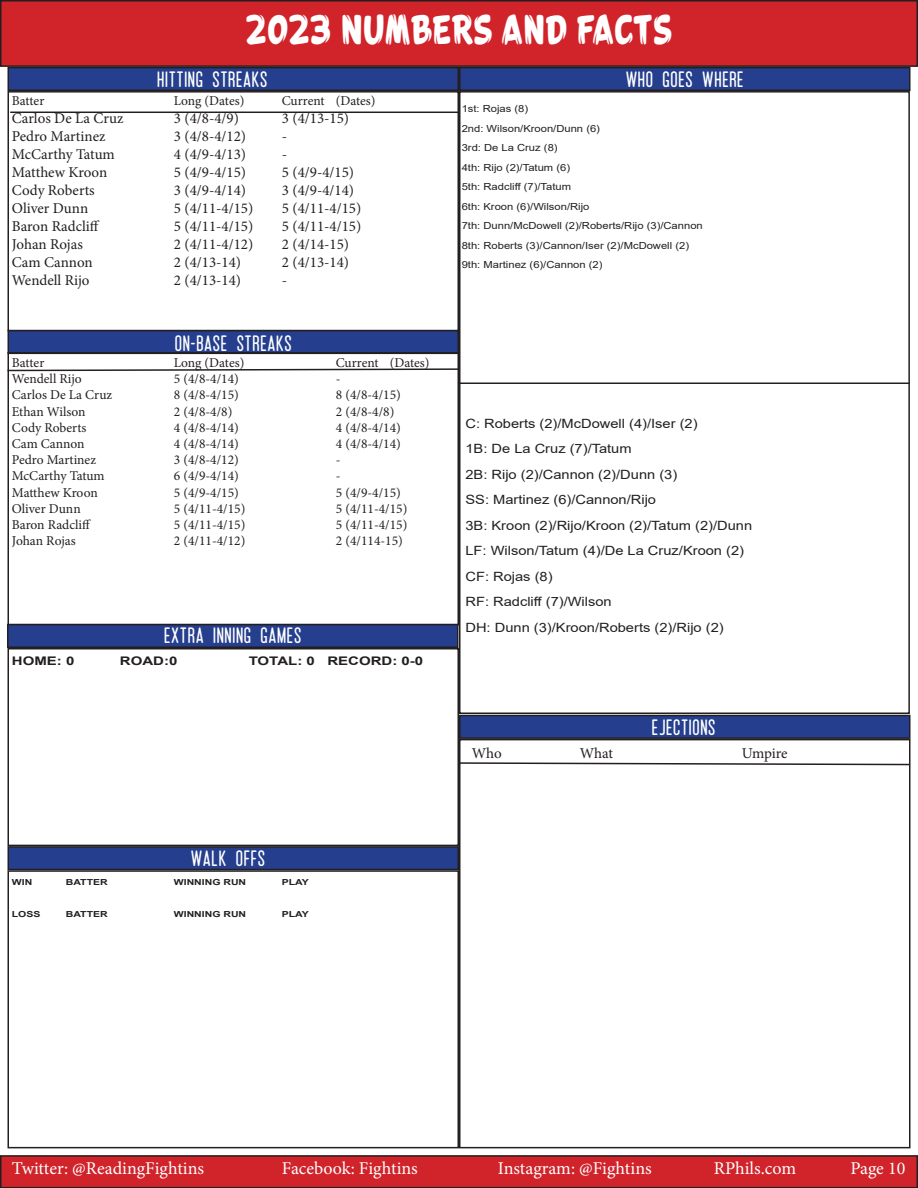
<style>
.page{position:relative;width:918px;height:1188px;background:#fff}
.page>*{position:absolute;margin:0;border:0;box-sizing:border-box;transform-origin:0 0}
.t1{font:700 36px "Reading";color:#fff}
.t2{font:19.5px "Reading Uniform";color:#fff}
.t3{font:18px "Minion Pro";color:#fff}
.t4{font:15px "Minion Pro";color:#231f20}
.t5{font:13.5px "Minion Pro";color:#231f20}
.t6{font:12.75px "Arial";color:#231f20;scale:1.15 1}
.t7{font:700 11.85px "Arial";color:#231f20;scale:1.27 1}
.t8{font:9.75px "Arial";color:#231f20;scale:1.15 1}
.t9{font:700 8.25px "Arial";color:#231f20;scale:1.27 1}
</style>
<div class="page">
<div style="left:1px;top:1px;width:916px;height:65px;background:#d1232a"></div>
<div style="left:0;top:0;width:918px;height:67px;border:2px solid #231f20"></div>
<div style="left:8px;top:68px;width:450px;height:22px;background:#253f8e"></div>
<div style="left:8px;top:67px;width:451px;height:24px;border:2px solid #231f20"></div>
<div style="left:8px;top:91px;width:451px;height:240px;border:2px solid #231f20"></div>
<div style="left:8px;top:331px;width:450px;height:22px;background:#253f8e"></div>
<div style="left:8px;top:330px;width:451px;height:24px;border:2px solid #231f20"></div>
<div style="left:8px;top:352px;width:451px;height:273px;border:2px solid #231f20"></div>
<svg style="left:7px;top:368px;width:452px;height:4px"></svg>
<div style="left:8px;top:625px;width:450px;height:22px;background:#253f8e"></div>
<div style="left:7px;top:624px;width:451px;height:24px;border:2px solid #231f20"></div>
<div style="left:8px;top:648px;width:451px;height:198px;border:2px solid #231f20"></div>
<div style="left:8px;top:847px;width:450px;height:23px;background:#253f8e"></div>
<div style="left:8px;top:846px;width:451px;height:24px;border:2px solid #231f20"></div>
<div style="left:8px;top:870px;width:451px;height:278px;border:2px solid #231f20"></div>
<div style="left:460px;top:68px;width:450px;height:22px;background:#253f8e"></div>
<div style="left:459px;top:67px;width:451px;height:24px;border:2px solid #231f20"></div>
<hr style="left:458px;top:383px;width:451px;height:1px;background:#231f20">
<div style="left:460px;top:716px;width:450px;height:22px;background:#253f8e"></div>
<div style="left:459px;top:715px;width:451px;height:24px;border:2px solid #231f20"></div>
<div style="left:459px;top:739px;width:451px;height:409px;border:2px solid #231f20"></div>
<hr style="left:10px;top:112px;width:449px;height:1px;background:#231f20">
<svg style="left:456px;top:762px;width:455px;height:4px"></svg>
<div style="left:1px;top:1156px;width:916px;height:32px;background:#d1232a"></div>
<div style="left:0;top:1155px;width:918px;height:33px;border:2px solid #231f20"></div>
<svg style="left:917px;top:0;width:1px;height:62px"></svg>
<svg style="left:917px;top:1155px;width:1px;height:33px"></svg>
<div style="left:459px;top:91px;width:451px;height:623px;border:2px solid #231f20"></div>
<p class="t1" style="left:246px;top:10px;width:428px">2023 NUMBERS AND FACTS</p>
<p class="t2" style="left:157px;top:71px;width:112px">hITTING STREAKS</p>
<p class="t2" style="left:625px;top:71px;width:120px">WHO GOES WHERE</p>
<p class="t5" style="left:12px;top:92px;width:34px">Batter</p>
<p class="t5" style="left:174px;top:92px;width:72px">Long (Dates)</p>
<p class="t5" style="left:282px;top:92px;width:95px">Current (Dates)</p>
<p class="t4" style="left:12px;top:108px;width:113px">Carlos De La Cruz</p>
<p class="t4" style="left:174px;top:108px;width:67px">3 (4/8-4/9)</p>
<p class="t4" style="left:282px;top:108px;width:69px">3 (4/13-15)</p>
<p class="t4" style="left:12px;top:126px;width:95px">Pedro Martinez</p>
<p class="t4" style="left:174px;top:126px;width:74px">3 (4/8-4/12)</p>
<p class="t4" style="left:282px;top:126px;width:7px">-</p>
<p class="t4" style="left:12px;top:144px;width:105px">McCarthy Tatum</p>
<p class="t4" style="left:174px;top:144px;width:74px">4 (4/9-4/13)</p>
<p class="t4" style="left:282px;top:144px;width:7px">-</p>
<p class="t4" style="left:12px;top:162px;width:97px">Matthew Kroon</p>
<p class="t4" style="left:174px;top:162px;width:74px">5 (4/9-4/15)</p>
<p class="t4" style="left:282px;top:162px;width:74px">5 (4/9-4/15)</p>
<p class="t4" style="left:12px;top:180px;width:84px">Cody Roberts</p>
<p class="t4" style="left:174px;top:180px;width:74px">3 (4/9-4/14)</p>
<p class="t4" style="left:282px;top:180px;width:74px">3 (4/9-4/14)</p>
<p class="t4" style="left:12px;top:198px;width:78px">Oliver Dunn</p>
<p class="t4" style="left:174px;top:198px;width:81px">5 (4/11-4/15)</p>
<p class="t4" style="left:282px;top:198px;width:81px">5 (4/11-4/15)</p>
<p class="t4" style="left:12px;top:216px;width:89px">Baron Radcliff</p>
<p class="t4" style="left:174px;top:216px;width:81px">5 (4/11-4/15)</p>
<p class="t4" style="left:282px;top:216px;width:81px">5 (4/11-4/15)</p>
<p class="t4" style="left:12px;top:234px;width:72px">Johan Rojas</p>
<p class="t4" style="left:174px;top:234px;width:81px">2 (4/11-4/12)</p>
<p class="t4" style="left:282px;top:234px;width:69px">2 (4/14-15)</p>
<p class="t4" style="left:12px;top:252px;width:82px">Cam Cannon</p>
<p class="t4" style="left:174px;top:252px;width:69px">2 (4/13-14)</p>
<p class="t4" style="left:282px;top:252px;width:69px">2 (4/13-14)</p>
<p class="t4" style="left:12px;top:270px;width:79px">Wendell Rijo</p>
<p class="t4" style="left:174px;top:270px;width:69px">2 (4/13-14)</p>
<p class="t4" style="left:282px;top:270px;width:7px">-</p>
<p class="t2" style="left:174px;top:336px;width:119px">ON-BASE STREAKS</p>
<p class="t5" style="left:12px;top:354px;width:34px">Batter</p>
<p class="t5" style="left:174px;top:354px;width:72px">Long (Dates)</p>
<p class="t5" style="left:336px;top:354px;width:95px">Current (Dates)</p>
<p class="t5" style="left:12px;top:370px;width:71px">Wendell Rijo</p>
<p class="t5" style="left:174px;top:370px;width:67px">5 (4/8-4/14)</p>
<p class="t5" style="left:336px;top:370px;width:6px">-</p>
<p class="t5" style="left:12px;top:386px;width:102px">Carlos De La Cruz</p>
<p class="t5" style="left:174px;top:386px;width:67px">8 (4/8-4/15)</p>
<p class="t5" style="left:336px;top:386px;width:67px">8 (4/8-4/15)</p>
<p class="t5" style="left:12px;top:402px;width:75px">Ethan Wilson</p>
<p class="t5" style="left:174px;top:402px;width:60px">2 (4/8-4/8)</p>
<p class="t5" style="left:336px;top:402px;width:60px">2 (4/8-4/8)</p>
<p class="t5" style="left:12px;top:418px;width:76px">Cody Roberts</p>
<p class="t5" style="left:174px;top:418px;width:67px">4 (4/8-4/14)</p>
<p class="t5" style="left:336px;top:418px;width:67px">4 (4/8-4/14)</p>
<p class="t5" style="left:12px;top:435px;width:74px">Cam Cannon</p>
<p class="t5" style="left:174px;top:435px;width:67px">4 (4/8-4/14)</p>
<p class="t5" style="left:336px;top:435px;width:67px">4 (4/8-4/14)</p>
<p class="t5" style="left:12px;top:451px;width:86px">Pedro Martinez</p>
<p class="t5" style="left:174px;top:451px;width:67px">3 (4/8-4/12)</p>
<p class="t5" style="left:336px;top:451px;width:6px">-</p>
<p class="t5" style="left:12px;top:467px;width:94px">McCarthy Tatum</p>
<p class="t5" style="left:174px;top:467px;width:67px">6 (4/9-4/14)</p>
<p class="t5" style="left:336px;top:467px;width:6px">-</p>
<p class="t5" style="left:12px;top:483px;width:87px">Matthew Kroon</p>
<p class="t5" style="left:174px;top:483px;width:67px">5 (4/9-4/15)</p>
<p class="t5" style="left:336px;top:483px;width:67px">5 (4/9-4/15)</p>
<p class="t5" style="left:12px;top:499px;width:70px">Oliver Dunn</p>
<p class="t5" style="left:174px;top:499px;width:73px">5 (4/11-4/15)</p>
<p class="t5" style="left:336px;top:499px;width:73px">5 (4/11-4/15)</p>
<p class="t5" style="left:12px;top:516px;width:81px">Baron Radcliff</p>
<p class="t5" style="left:174px;top:516px;width:73px">5 (4/11-4/15)</p>
<p class="t5" style="left:336px;top:516px;width:73px">5 (4/11-4/15)</p>
<p class="t5" style="left:12px;top:532px;width:65px">Johan Rojas</p>
<p class="t5" style="left:174px;top:532px;width:73px">2 (4/11-4/12)</p>
<p class="t5" style="left:336px;top:532px;width:69px">2 (4/114-15)</p>
<p class="t2" style="left:164px;top:627px;width:139px">EXTRA INNING GAMES</p>
<p class="t7" style="left:12px;top:653px;width:51px">HOME: 0</p>
<p class="t7" style="left:120px;top:653px;width:47px">ROAD:0</p>
<p class="t7" style="left:249px;top:653px;width:139px">TOTAL: 0 RECORD: 0-0</p>
<p class="t8" style="left:462px;top:102px;width:59px">1st: Rojas (8)</p>
<p class="t8" style="left:462px;top:121px;width:122px">2nd: Wilson/Kroon/Dunn (6)</p>
<p class="t8" style="left:462px;top:141px;width:85px">3rd: De La Cruz (8)</p>
<p class="t8" style="left:462px;top:160px;width:96px">4th: Rijo (2)/Tatum (6)</p>
<p class="t8" style="left:462px;top:180px;width:97px">5th: Radcliff (7)/Tatum</p>
<p class="t8" style="left:462px;top:199px;width:113px">6th: Kroon (6)/Wilson/Rijo</p>
<p class="t8" style="left:462px;top:219px;width:211px">7th: Dunn/McDowell (2)/Roberts/Rijo (3)/Cannon</p>
<p class="t8" style="left:462px;top:238px;width:199px">8th: Roberts (3)/Cannon/Iser (2)/McDowell (2)</p>
<p class="t8" style="left:462px;top:258px;width:124px">9th: Martinez (6)/Cannon (2)</p>
<p class="t6" style="left:465px;top:415px;width:203px">C: Roberts (2)/McDowell (4)/Iser (2)</p>
<p class="t6" style="left:465px;top:440px;width:146px">1B: De La Cruz (7)/Tatum</p>
<p class="t6" style="left:465px;top:466px;width:186px">2B: Rijo (2)/Cannon (2)/Dunn (3)</p>
<p class="t6" style="left:465px;top:491px;width:167px">SS: Martinez (6)/Cannon/Rijo</p>
<p class="t6" style="left:465px;top:517px;width:251px">3B: Kroon (2)/Rijo/Kroon (2)/Tatum (2)/Dunn</p>
<p class="t6" style="left:465px;top:542px;width:244px">LF: Wilson/Tatum (4)/De La Cruz/Kroon (2)</p>
<p class="t6" style="left:465px;top:568px;width:77px">CF: Rojas (8)</p>
<p class="t6" style="left:465px;top:593px;width:129px">RF: Radcliff (7)/Wilson</p>
<p class="t6" style="left:465px;top:619px;width:226px">DH: Dunn (3)/Kroon/Roberts (2)/Rijo (2)</p>
<p class="t2" style="left:652px;top:719px;width:66px">EJECTIONS</p>
<p class="t4" style="left:472px;top:743px;width:31px">Who</p>
<p class="t4" style="left:580px;top:743px;width:35px">What</p>
<p class="t4" style="left:742px;top:743px;width:47px">Umpire</p>
<p class="t2" style="left:190px;top:851px;width:77px">WALK OFFS</p>
<p class="t9" style="left:12px;top:876px;width:18px">WIN</p>
<p class="t9" style="left:66px;top:876px;width:34px">BATTER</p>
<p class="t9" style="left:174px;top:876px;width:58px">WINNING RUN</p>
<p class="t9" style="left:282px;top:876px;width:23px">PLAY</p>
<p class="t9" style="left:12px;top:908px;width:24px">LOSS</p>
<p class="t9" style="left:66px;top:908px;width:34px">BATTER</p>
<p class="t9" style="left:174px;top:908px;width:58px">WINNING RUN</p>
<p class="t9" style="left:282px;top:908px;width:23px">PLAY</p>
<p class="t3" style="left:12px;top:1156px;width:194px">Twitter: @ReadingFightins</p>
<p class="t3" style="left:282px;top:1156px;width:137px">Facebook: Fightins</p>
<p class="t3" style="left:498px;top:1156px;width:155px">Instagram: @Fightins</p>
<p class="t3" style="left:714px;top:1156px;width:84px">RPhils.com</p>
<p class="t3" style="left:850px;top:1156px;width:56px">Page 10</p>
</div>
